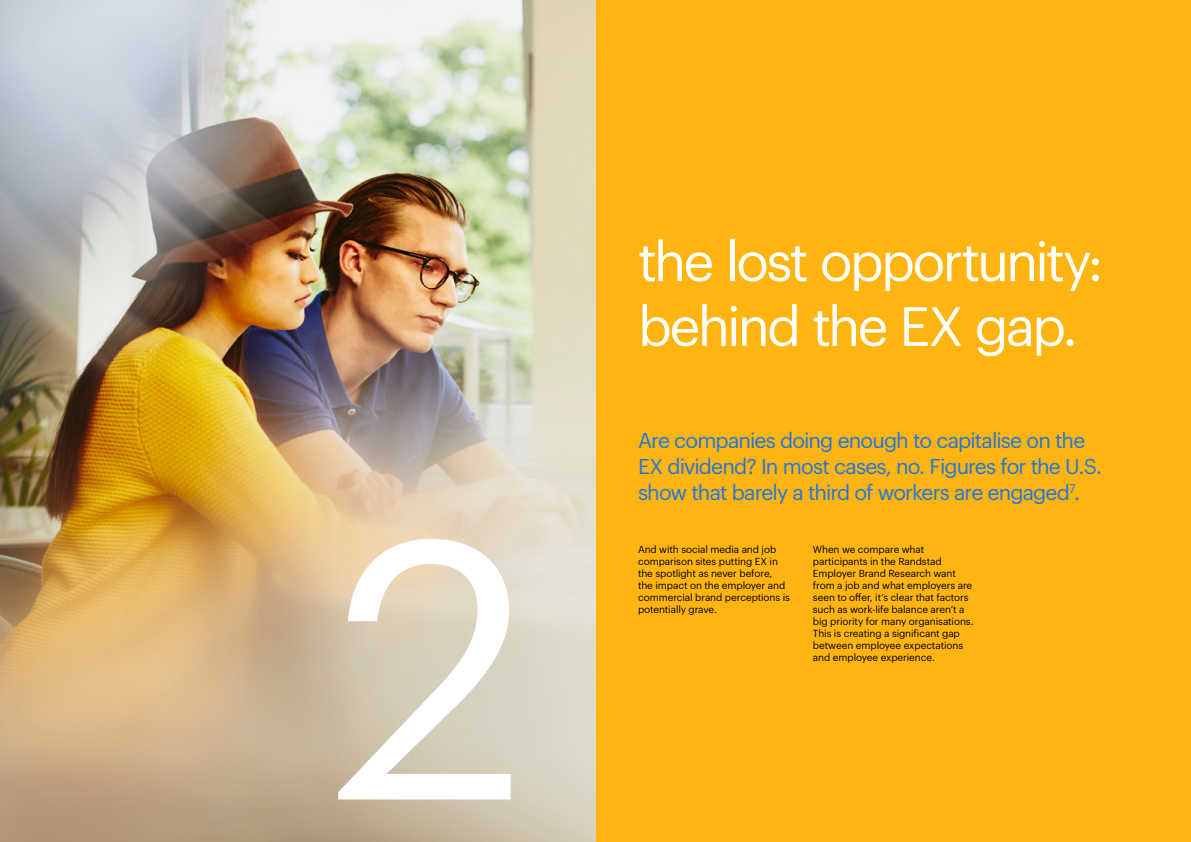
<style>
.page{position:relative;width:1191px;height:842px;background:#fff}
.page>*{position:absolute;margin:0;border:0;box-sizing:border-box;transform-origin:0 0}
.t1{font:360px "Graphik";color:#fff}
.t2{font:54px/64.8px "Graphik";letter-spacing:-.05em;color:#fff}
.t3{font:21px/26px "Graphik";letter-spacing:-.04em;color:#2175d9}
.t4{font:10px/12px "Graphik";letter-spacing:-.01em;color:#000}
</style>
<div class="page">
<div style="left:595px;top:0;width:596px;height:842px;background:#ffb511"></div>
<img style="left:0;top:0;width:595px;height:842px">
<h2 class="t2" style="left:638px;top:225px;width:467px">the lost opportunity: behind the EX gap.</h2>
<h3 class="t3" style="left:638px;top:426px;width:465px">Are companies doing enough to capitalise on the<br>EX dividend? In most cases, no. Figures for the U.S. show that barely a third of workers are engaged<sup>7</sup>.</h3>
<h1 class="t1" style="left:331px;top:399px;width:201px">2</h1>
<p class="t4" style="left:638px;top:542px;width:153px">And with social media and job comparison sites putting EX in the spotlight as never before,<br>the impact on the employer and commercial brand perceptions is potentially grave.</p>
<p class="t4" style="left:813px;top:542px;width:162px">When we compare what participants in the Randstad<br>Employer Brand Research want from a job and what employers are seen to offer, it’s clear that factors such as work-life balance aren’t a big priority for many organisations.<br>This is creating a significant gap between employee expectations and employee experience.</p>
</div>
